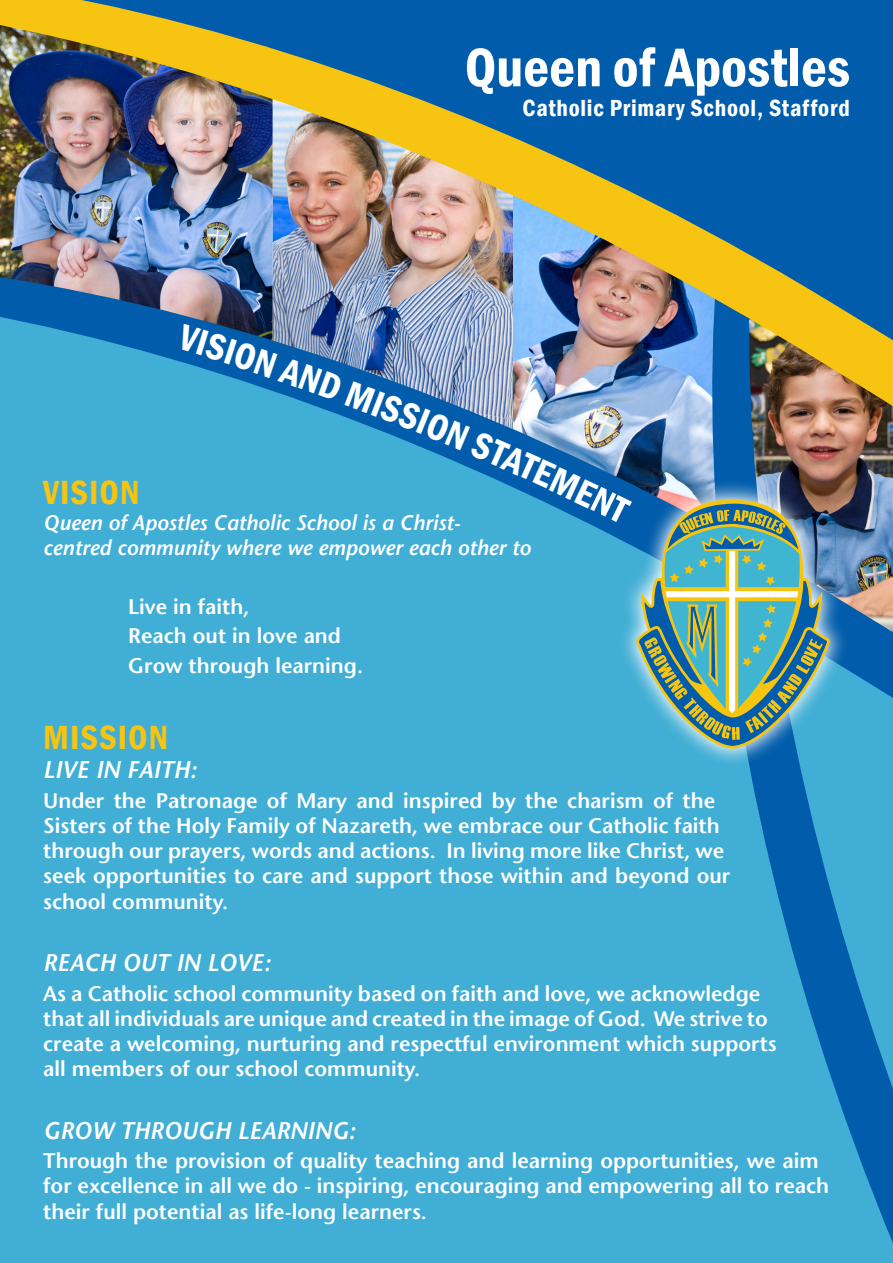
<style>
.page{position:relative;width:893px;height:1263px;background:#fff}
.page>*{position:absolute;margin:0;border:0;box-sizing:border-box;transform-origin:0 0}
.t1{font:600 condensed 56.4px "Franklin Gothic";color:#fff}
.t2{font:600 condensed 34.5px "Franklin Gothic";letter-spacing:.03em;color:#f6c411}
.subheader{font:italic 600 24px "Mesouran Sans S Si";color:#fff}
.t3{font:600 condensed 24px "Franklin Gothic";letter-spacing:.03em;color:#fff}
.t4{font:600 21px/25.2px "Mesouran Sans S Si";color:#fff}
.t5{font:italic 600 21px/25.2px "Mesouran Sans S Si";color:#fff}
</style>
<div class="page">
<div style="left:0;top:816px;width:652px;height:447px;background:#41aed5"></div>
<div style="left:0;top:525px;width:652px;height:291px;background:#41aed5"></div>
<svg style="left:652px;top:525px;width:241px;height:738px;background:#379dcb"></svg>
<svg style="left:617px;top:525px;width:232px;height:243px;background:#3c97c7"></svg>
<img style="left:0;top:0;width:893px;height:525px">
<img style="left:177px;top:324px;width:653px;height:425px">
<p class="t1" style="left:465px;top:30px;width:387px">Queen of Apostles</p>
<p class="t3" style="left:523px;top:92px;width:329px">Catholic Primary School, Stafford</p>
<p class="t2" style="left:43px;top:470px;width:98px">VISION</p>
<p class="t5" style="left:43px;top:509px;width:489px">Queen of Apostles Catholic School is a Christ&shy;centred community where we empower each other to</p>
<p class="t4" style="left:128px;top:593px;width:123px">Live in faith,</p>
<p class="t4" style="left:128px;top:623px;width:214px">Reach out in love and</p>
<p class="t4" style="left:128px;top:652px;width:236px">Grow through learning.</p>
<p class="t2" style="left:43px;top:715px;width:126px">MISSION</p>
<p class="subheader" style="left:43px;top:755px;width:155px">LIVE IN FAITH:</p>
<p class="t4" style="left:43px;top:787px;width:689px">Under the Patronage of Mary and inspired by the charism of the Sisters of the Holy Family of Nazareth, we embrace our Catholic faith through our prayers, words and actions. In living more like Christ, we seek opportunities to care and support those within and beyond our school community.</p>
<p class="subheader" style="left:43px;top:947px;width:229px">REACH OUT IN LOVE:</p>
<p class="t4" style="left:43px;top:980px;width:735px">As a Catholic school community based on faith and love, we acknowledge that all individuals are unique and created in the image of God. We strive to create a welcoming, nurturing and respectful environment which supports all members of our school community.</p>
<p class="subheader" style="left:43px;top:1115px;width:314px">GROW THROUGH LEARNING:</p>
<p class="t4" style="left:43px;top:1148px;width:787px">Through the provision of quality teaching and learning opportunities, we aim for excellence in all we do - inspiring, encouraging and empowering all to reach their full potential as life-long learners.</p>
</div>
